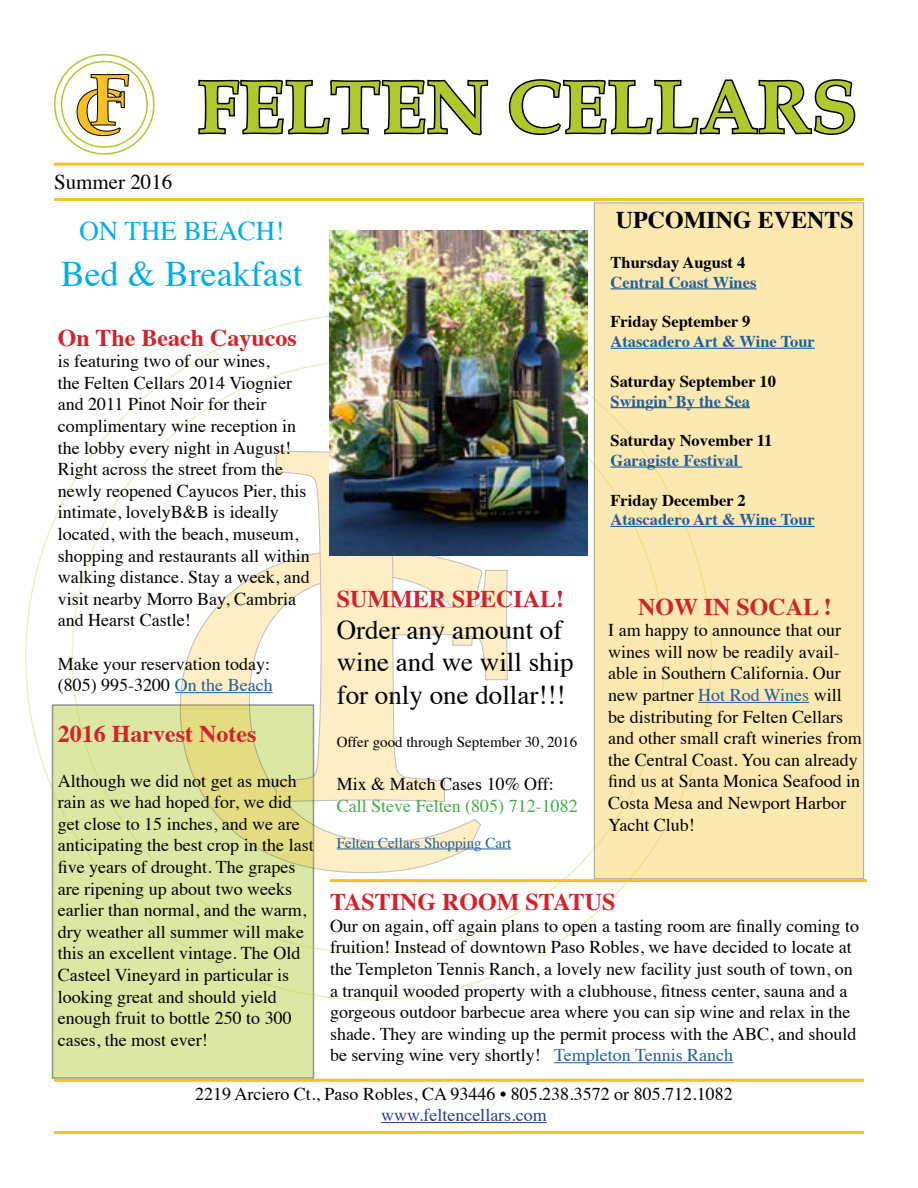
<style>
.page{position:relative;width:918px;height:1188px;background:#fff}
.page>*{position:absolute;margin:0;border:0;box-sizing:border-box;transform-origin:0 0}
.t1{font:700 75px "Book Antiqua";color:#b1c82c}
.t2{font:36px "Times";color:#00aeef}
.t3{font:27px/32.4px "Times";color:#000}
.t4{font:27px "Times";color:#00aeef}
.t5{font:700 24px "Times";color:#d2232a}
.t6{font:700 24px "Times";color:#000}
.t7{font:21px "Times";color:#000}
.t8{font:18px/21.6px "Times";color:#000}
.t9{font:18px "Times";color:#41ad49}
.t10{font:18px "Times";color:#25408f}
.t11{font:700 16.5px "Times";color:#215e9e}
.t12{font:700 16.5px "Times";color:#000}
.t13{font:15px "Times";color:#000}
.t14{font:15px "Times";color:#215e9e}
.s1{color:#215e9e}
</style>
<div class="page">
<div style="left:52px;top:705px;width:262px;height:373px;background:#dde7a4"></div>
<svg style="left:180px;top:565px;width:303px;height:308px"></svg>
<svg style="left:275px;top:450px;width:265px;height:352px"></svg>
<svg style="left:76px;top:74px;width:54px;height:62px"></svg>
<div style="left:54px;top:54px;width:101px;height:101px;border:2px solid #b1c82c;border-radius:50%"></div>
<div style="left:61px;top:61px;width:87px;height:87px;border:2px solid #b1c82c;border-radius:50%"></div>
<hr style="left:54px;top:163px;width:810px;height:3px;background:#f8c022">
<hr style="left:54px;top:1131px;width:810px;height:3px;background:#f8c022">
<hr style="left:54px;top:1079px;width:810px;height:3px;background:#f8c022">
<hr style="left:54px;top:198px;width:810px;height:3px;background:#f8c022">
<div style="left:594px;top:203px;width:270px;height:676px;background:#fce9b1"></div>
<svg style="left:198px;top:79px;width:291px;height:57px"></svg>
<svg style="left:508px;top:79px;width:348px;height:56px"></svg>
<hr style="left:381px;top:1122px;width:166px;height:1px;background:#25408f">
<hr style="left:610px;top:288px;width:147px;height:1px;background:#215e9e">
<hr style="left:610px;top:348px;width:205px;height:1px;background:#215e9e">
<hr style="left:610px;top:407px;width:140px;height:1px;background:#215e9e">
<hr style="left:610px;top:467px;width:132px;height:1px;background:#215e9e">
<hr style="left:610px;top:526px;width:205px;height:1px;background:#215e9e">
<hr style="left:337px;top:849px;width:174px;height:1px;background:#215e9e">
<hr style="left:554px;top:1062px;width:179px;height:1px;background:#215e9e">
<hr style="left:698px;top:702px;width:111px;height:1px;background:#215e9e">
<hr style="left:330px;top:879px;width:537px;height:3px;background:#f8c022">
<hr style="left:175px;top:692px;width:98px;height:1px;background:#215e9e">
<img style="left:330px;top:230px;width:257px;height:325px">
<h1 class="t1" style="left:197px;top:63px;width:662px">FELTEN CELLARS</h1>
<p class="t7" style="left:54px;top:174px;width:120px">Summer 2016</p>
<h3 class="t4" style="left:79px;top:219px;width:207px">ON THE BEACH!</h3>
<h2 class="t2" style="left:61px;top:259px;width:243px">Bed &amp; Breakfast</h2>
<h3 class="t5" style="left:58px;top:328px;width:240px">On The Beach Cayucos</h3>
<p class="t8" style="left:58px;top:352px;width:254px">is featuring two of our wines,<br>the Felten Cellars 2014 Viognier and 2011 Pinot Noir for their complimentary wine reception in the lobby every night in August!<br>Right across the street from the newly reopened Cayucos Pier, this intimate, lovelyB&amp;B is ideally located, with the beach, museum, shopping and restaurants all within walking distance. Stay a week, and visit nearby Morro Bay, Cambria and Hearst Castle!</p>
<p class="t8" style="left:58px;top:654px;width:216px">Make your reservation today: (805) 995-3200 <span class="s1">On the Beach</span></p>
<h3 class="t5" style="left:58px;top:724px;width:200px">2016 Harvest Notes</h3>
<p class="t8" style="left:58px;top:771px;width:257px">Although we did not get as much rain as we had hoped for, we did get close to 15 inches, and we are anticipating the best crop in the last five years of drought. The grapes are ripening up about two weeks earlier than normal, and the warm, dry weather all summer will make this an excellent vintage. The Old<br>Casteel Vineyard in particular is looking great and should yield enough fruit to bottle 250 to 300 cases, the most ever!</p>
<h3 class="t5" style="left:337px;top:589px;width:229px">SUMMER SPECIAL!</h3>
<h3 class="t3" style="left:337px;top:616px;width:238px">Order any amount of wine and we will ship for only one dollar!!!</h3>
<p class="t13" style="left:337px;top:736px;width:242px">Offer good through September 30, 2016</p>
<p class="t8" style="left:337px;top:775px;width:219px">Mix &amp; Match Cases 10% Off:</p>
<p class="t9" style="left:337px;top:798px;width:242px">Call Steve Felten (805) 712-1082</p>
<p class="t14" style="left:337px;top:837px;width:176px">Felten Cellars Shopping Cart</p>
<h3 class="t6" style="left:616px;top:210px;width:240px">UPCOMING EVENTS</h3>
<p class="t12" style="left:610px;top:256px;width:136px">Thursday August 4</p>
<p class="t11" style="left:610px;top:275px;width:148px">Central Coast Wines</p>
<p class="t12" style="left:610px;top:315px;width:141px">Friday September 9</p>
<p class="t11" style="left:610px;top:335px;width:206px">Atascadero Art &amp; Wine Tour</p>
<p class="t12" style="left:610px;top:374px;width:167px">Saturday September 10</p>
<p class="t11" style="left:610px;top:394px;width:141px">Swingin’ By the Sea</p>
<p class="t12" style="left:610px;top:434px;width:163px">Saturday November 11</p>
<p class="t11" style="left:610px;top:454px;width:129px">Garagiste Festival</p>
<p class="t12" style="left:610px;top:493px;width:137px">Friday December 2</p>
<p class="t11" style="left:610px;top:513px;width:206px">Atascadero Art &amp; Wine Tour</p>
<h3 class="t5" style="left:638px;top:597px;width:195px">NOW IN SOCAL !</h3>
<p class="t8" style="left:608px;top:621px;width:255px">I am happy to announce that our wines will now be readily avail&shy;able in Southern California. Our new partner <span class="s1">Hot Rod Wines</span> will be distributing for Felten Cellars and other small craft wineries from the Central Coast. You can already find us at Santa Monica Seafood in<br>Costa Mesa and Newport Harbor<br>Yacht Club!</p>
<h3 class="t5" style="left:330px;top:892px;width:287px">TASTING ROOM STATUS</h3>
<p class="t8" style="left:330px;top:916px;width:531px">Our on again, off again plans to open a tasting room are finally coming to fruition! Instead of downtown Paso Robles, we have decided to locate at the Templeton Tennis Ranch, a lovely new facility just south of town, on a tranquil wooded property with a clubhouse, fitness center, sauna and a gorgeous outdoor barbecue area where you can sip wine and relax in the shade. They are winding up the permit process with the ABC, and should be serving wine very shortly! <span class="s1">Templeton Tennis Ranch</span></p>
<p class="t8" style="left:195px;top:1084px;width:539px">2219 Arciero Ct., Paso Robles, CA 93446 • 805.238.3572 or 805.712.1082</p>
<p class="t10" style="left:381px;top:1108px;width:167px">www.feltencellars.com</p>
</div>
